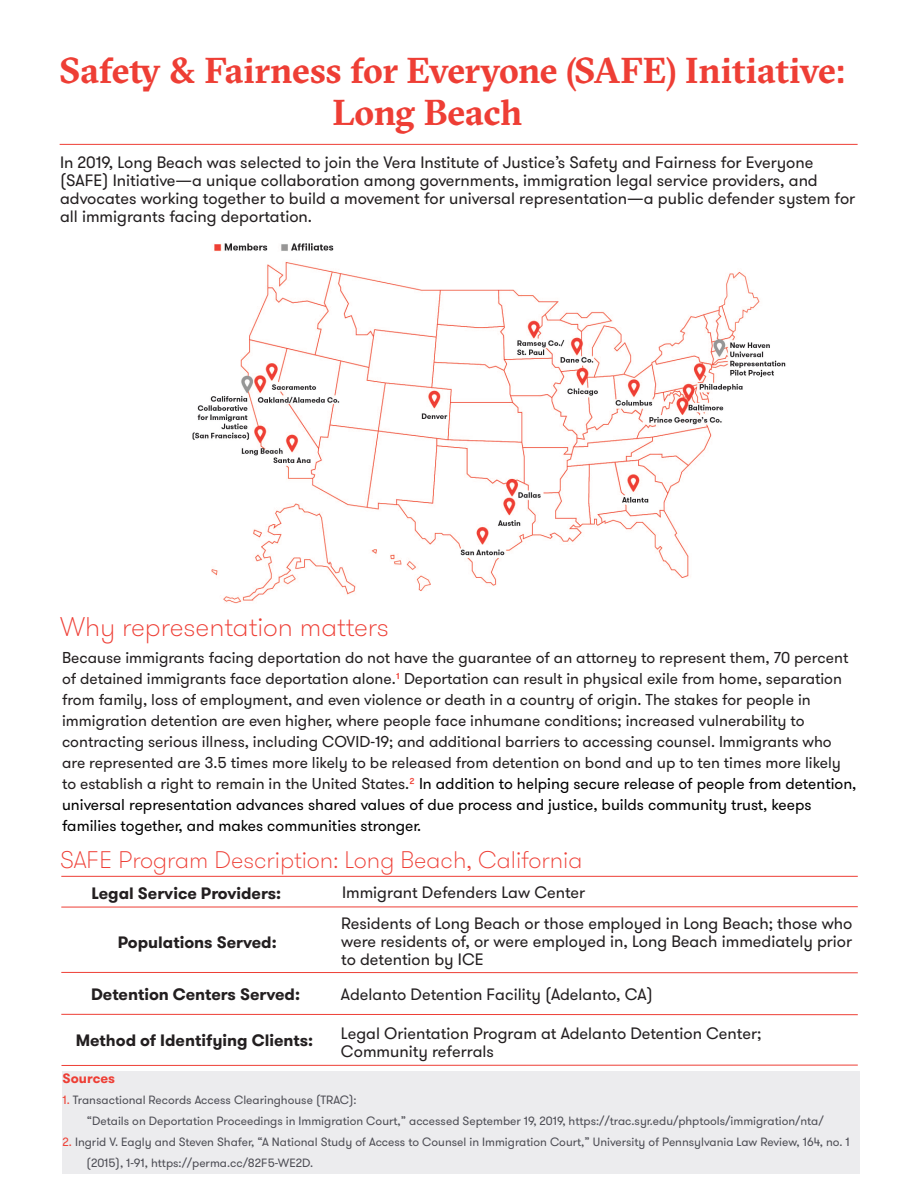
<style>
.page{position:relative;width:918px;height:1188px;background:#fff}
.page>*{position:absolute;margin:0;border:0;box-sizing:border-box;transform-origin:0 0}
.subtitle{font:700 36px "GT Sectra";letter-spacing:-.01em;color:#ee3e35}
.t1{font:100 27px "GT Walsheim";color:#ee3e35}
.t2{font:100 24px "GT Walsheim";color:#ee3e35}
.infographics_text{font:16.5px/18px "GT Walsheim";color:#231f20}
.infographics_text-2{font:700 16.5px "GT Walsheim";color:#231f20}
.body{font:15.75px/21px "GT Walsheim";color:#231f20}
.red_left_align{font:700 13.5px "GT Walsheim";color:#ee3e35}
.Sources{font:12px/21px "GT Walsheim";color:#4e4e55}
.s1{color:#ef4136}
.s2{color:#000}
</style>
<div class="page">
<hr style="left:60px;top:144px;width:798px;height:1px;background:#ee3e35">
<hr style="left:61px;top:876px;width:797px;height:1px;background:#ee3e35">
<hr style="left:61px;top:906px;width:797px;height:1px;background:#ee3e35">
<hr style="left:61px;top:972px;width:797px;height:1px;background:#ee3e35">
<hr style="left:61px;top:1014px;width:797px;height:1px;background:#ee3e35">
<hr style="left:62px;top:1065px;width:796px;height:1px;background:#ee3e35">
<div style="left:63px;top:1071px;width:797px;height:102px;background:#ececee"></div>
<img style="left:192px;top:243px;width:594px;height:361px">
<p class="subtitle" style="left:60px;top:48px;width:787px">Safety &amp; Fairness for Everyone (SAFE) Initiative:</p>
<h1 class="subtitle" style="left:333px;top:90px;width:191px">Long Beach</h1>
<p class="infographics_text" style="left:60px;top:153px;width:797px">In 2019, Long Beach was selected to join the Vera Institute of Justice’s Safety and Fairness for Everyone (SAFE) Initiative—a unique collaboration among governments, immigration legal service providers, and advocates working together to build a movement for universal representation—a public defender system for all immigrants facing deportation.</p>
<h2 class="t1" style="left:60px;top:610px;width:330px">Why representation matters</h2>
<p class="body" style="left:62px;top:647px;width:796px">Because immigrants facing deportation do not have the guarantee of an attorney to represent them, 70 percent of detained immigrants face deportation alone.<span class="s1">1</span> Deportation can result in physical exile from home, separation from family, loss of employment, and even violence or death in a country of origin. The stakes for people in immigration detention are even higher, where people face inhumane conditions; increased vulnerability to contracting serious illness, including COVID-19; and additional barriers to accessing counsel. Immigrants who are represented are 3.5 times more likely to be released from detention on bond and up to ten times more likely to establish a right to remain in the United States.<span class="s1">2</span> <span class="s2">In addition to helping secure release of people from detention, universal representation advances shared values of due process and justice, builds community trust, keeps families together, and makes communities stronger.</span></p>
<h2 class="t2" style="left:60px;top:844px;width:524px">SAFE Program Description: Long Beach, California</h2>
<p class="infographics_text-2" style="left:92px;top:882px;width:191px">Legal Service Providers:</p>
<p class="infographics_text" style="left:342px;top:884px;width:245px">Immigrant Defenders Law Center</p>
<p class="infographics_text" style="left:341px;top:914px;width:513px;text-align:justify">Residents of Long Beach or those employed in Long Beach; those who were residents of, or were employed in, Long Beach immediately prior to detention by ICE</p>
<p class="infographics_text-2" style="left:91px;top:983px;width:211px">Detention Centers Served:</p>
<p class="infographics_text" style="left:341px;top:986px;width:313px">Adelanto Detention Facility (Adelanto, CA)</p>
<p class="infographics_text-2" style="left:118px;top:931px;width:160px">Populations Served:</p>
<p class="infographics_text-2" style="left:76px;top:1030px;width:239px">Method of Identifying Clients:</p>
<p class="infographics_text" style="left:341px;top:1025px;width:422px">Legal Orientation Program at Adelanto Detention Center;<br>Community referrals</p>
<p class="red_left_align" style="left:63px;top:1069px;width:54px">Sources</p>
<p class="Sources" style="left:63px;top:1090px;width:296px"><span class="s1">1.</span> Transactional Records Access Clearinghouse (TRAC):</p>
<p class="Sources" style="left:87px;top:1111px;width:738px">“Details on Deportation Proceedings in Immigration Court,” accessed September 19, 2019, https://trac.syr.edu/phptools/immigration/nta/</p>
<p class="Sources" style="left:87px;top:1132px;width:764px;text-indent:-24px"><span class="s1">2.</span> Ingrid V. Eagly and Steven Shafer, “A National Study of Access to Counsel in Immigration Court,” University of Pennsylvania Law Review, 164, no. 1 (2015), 1-91, https://perma.cc/82F5-WE2D.</p>
</div>
